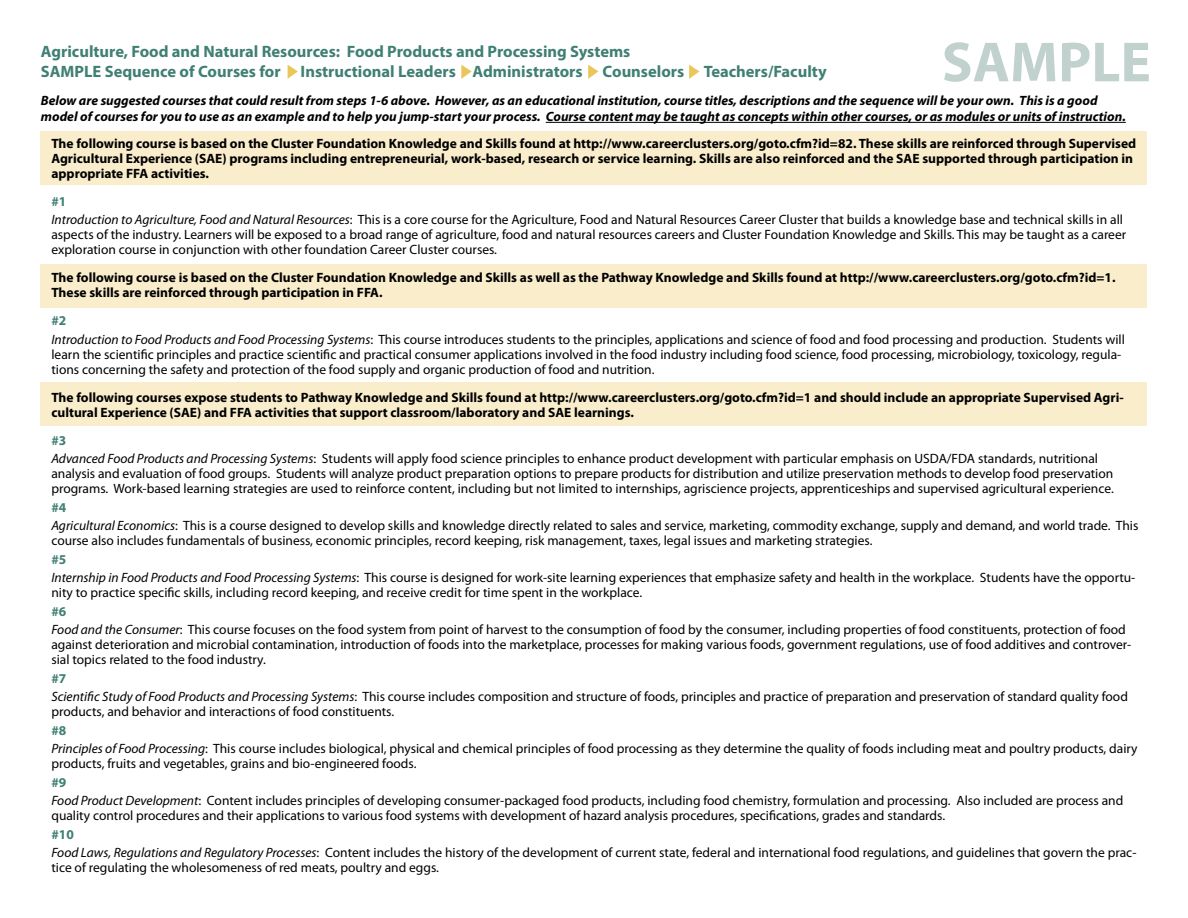
<style>
.page{position:relative;width:1188px;height:918px;background:#fff}
.page>*{position:absolute;margin:0;border:0;box-sizing:border-box;transform-origin:0 0}
.t1{font:700 57px "Myriad Pro";color:#c1d2ce}
.t2{font:700 16.5px "Myriad Pro";color:#3f7f74}
.t3{font:13.5px/15px "Myriad Pro";color:#000}
.t4{font:700 13.5px/15px "Myriad Pro";color:#000}
.t5{font:italic 700 13.5px/16.2px "Myriad Pro";color:#000}
.t6{font:700 13.5px "Myriad Pro";color:#3f7f74}
.s1{font-style:italic}
</style>
<div class="page">
<div style="left:40px;top:383px;width:1108px;height:43px;background:#f9edcc"></div>
<div style="left:40px;top:265px;width:1108px;height:43px;background:#f9edcc"></div>
<div style="left:40px;top:132px;width:1108px;height:53px;background:#f9edcc"></div>
<svg style="left:288px;top:65px;width:10px;height:14px"></svg>
<svg style="left:461px;top:65px;width:11px;height:14px"></svg>
<svg style="left:588px;top:65px;width:10px;height:14px"></svg>
<svg style="left:689px;top:65px;width:10px;height:14px"></svg>
<hr style="left:546px;top:122px;width:580px;height:1px;background:#000">
<p class="t2" style="left:41px;top:42px;width:591px">Agriculture, Food and Natural Resources: Food Products and Processing Systems</p>
<p class="t2" style="left:41px;top:62px;width:787px">SAMPLE Sequence of Courses for Instructional Leaders Administrators Counselors Teachers/Faculty</p>
<p class="t1" style="left:942px;top:30px;width:211px">SAMPLE</p>
<p class="t5" style="left:41px;top:92px;width:1086px">Below are suggested courses that could result from steps 1-6 above. However, as an educational institution, course titles, descriptions and the sequence will be your own. This is a good model of courses for you to use as an example and to help you jump-start your process. Course content may be taught as concepts within other courses, or as modules or units of instruction.</p>
<p class="t4" style="left:51px;top:136px;width:1086px">The following course is based on the Cluster Foundation Knowledge and Skills found at http://www.careerclusters.org/goto.cfm?id=82. These skills are reinforced through Supervised<br>Agricultural Experience (SAE) programs including entrepreneurial, work-based, research or service learning. Skills are also reinforced and the SAE supported through participation in appropriate FFA activities.</p>
<p class="t6" style="left:51px;top:194px;width:16px">#1</p>
<p class="t3" style="left:51px;top:212px;width:1076px"><span class="s1">Introduction to Agriculture, Food and Natural Resources</span>: This is a core course for the Agriculture, Food and Natural Resources Career Cluster that builds a knowledge base and technical skills in all aspects of the industry. Learners will be exposed to a broad range of agriculture, food and natural resources careers and Cluster Foundation Knowledge and Skills. This may be taught as a career exploration course in conjunction with other foundation Career Cluster courses.</p>
<p class="t4" style="left:51px;top:270px;width:1066px">The following course is based on the Cluster Foundation Knowledge and Skills as well as the Pathway Knowledge and Skills found at http://www.careerclusters.org/goto.cfm?id=1.<br>These skills are reinforced through participation in FFA.</p>
<p class="t6" style="left:51px;top:313px;width:16px">#2</p>
<p class="t3" style="left:51px;top:332px;width:1075px"><span class="s1">Introduction to Food Products and Food Processing Systems</span>: This course introduces students to the principles, applications and science of food and food processing and production. Students will learn the scientific principles and practice scientific and practical consumer applications involved in the food industry including food science, food processing, microbiology, toxicology, regula&shy;tions concerning the safety and protection of the food supply and organic production of food and nutrition.</p>
<p class="t4" style="left:51px;top:390px;width:1074px">The following courses expose students to Pathway Knowledge and Skills found at http://www.careerclusters.org/goto.cfm?id=1 and should include an appropriate Supervised Agri&shy;cultural Experience (SAE) and FFA activities that support classroom/laboratory and SAE learnings.</p>
<p class="t6" style="left:51px;top:433px;width:16px">#3</p>
<p class="t3" style="left:51px;top:452px;width:1064px"><span class="s1">Advanced Food Products and Processing Systems</span>: Students will apply food science principles to enhance product development with particular emphasis on USDA/FDA standards, nutritional analysis and evaluation of food groups. Students will analyze product preparation options to prepare products for distribution and utilize preservation methods to develop food preservation programs. Work-based learning strategies are used to reinforce content, including but not limited to internships, agriscience projects, apprenticeships and supervised agricultural experience.</p>
<p class="t6" style="left:51px;top:500px;width:16px">#4</p>
<p class="t3" style="left:51px;top:519px;width:1089px"><span class="s1">Agricultural Economics</span>: This is a course designed to develop skills and knowledge directly related to sales and service, marketing, commodity exchange, supply and demand, and world trade. This course also includes fundamentals of business, economic principles, record keeping, risk management, taxes, legal issues and marketing strategies.</p>
<p class="t6" style="left:51px;top:552px;width:16px">#5</p>
<p class="t3" style="left:51px;top:571px;width:1086px"><span class="s1">Internship in Food Products and Food Processing Systems</span>: This course is designed for work-site learning experiences that emphasize safety and health in the workplace. Students have the opportu&shy;nity to practice specific skills, including record keeping, and receive credit for time spent in the workplace.</p>
<p class="t6" style="left:51px;top:604px;width:16px">#6</p>
<p class="t3" style="left:51px;top:623px;width:1081px"><span class="s1">Food and the Consumer</span>: This course focuses on the food system from point of harvest to the consumption of food by the consumer, including properties of food constituents, protection of food against deterioration and microbial contamination, introduction of foods into the marketplace, processes for making various foods, government regulations, use of food additives and controver&shy;sial topics related to the food industry.</p>
<p class="t6" style="left:51px;top:671px;width:16px">#7</p>
<p class="t3" style="left:51px;top:690px;width:1078px"><span class="s1">Scientific Study of Food Products and Processing Systems</span>: This course includes composition and structure of foods, principles and practice of preparation and preservation of standard quality food products, and behavior and interactions of food constituents.</p>
<p class="t6" style="left:51px;top:723px;width:16px">#8</p>
<p class="t3" style="left:51px;top:742px;width:1088px"><span class="s1">Principles of Food Processing</span>: This course includes biological, physical and chemical principles of food processing as they determine the quality of foods including meat and poultry products, dairy products, fruits and vegetables, grains and bio-engineered foods.</p>
<p class="t6" style="left:51px;top:775px;width:16px">#9</p>
<p class="t3" style="left:51px;top:794px;width:1073px"><span class="s1">Food Product Development</span>: Content includes principles of developing consumer-packaged food products, including food chemistry, formulation and processing. Also included are process and quality control procedures and their applications to various food systems with development of hazard analysis procedures, specifications, grades and standards.</p>
<p class="t6" style="left:51px;top:827px;width:24px">#10</p>
<p class="t3" style="left:51px;top:846px;width:1087px"><span class="s1">Food Laws, Regulations and Regulatory Processes</span>: Content includes the history of the development of current state, federal and international food regulations, and guidelines that govern the prac&shy;tice of regulating the wholesomeness of red meats, poultry and eggs.</p>
</div>
